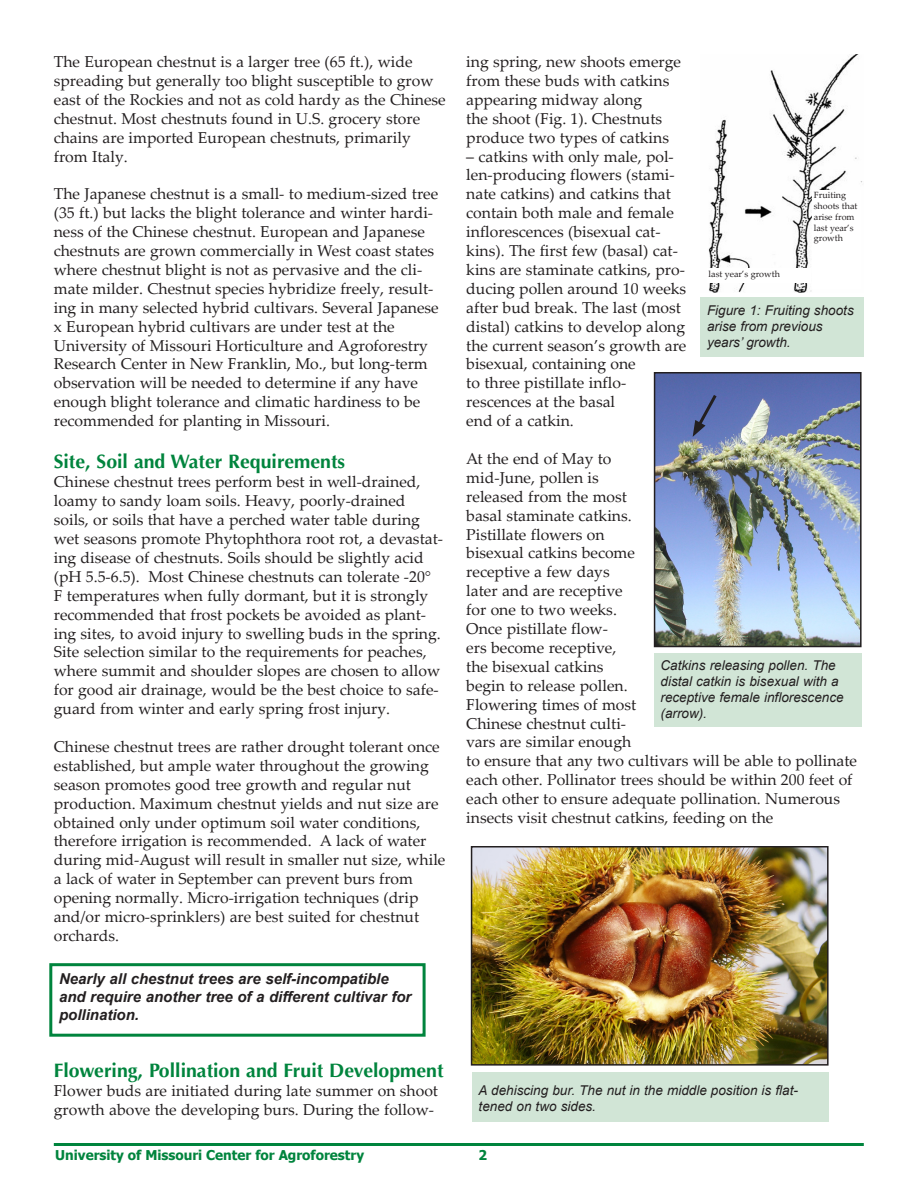
<style>
.page{position:relative;width:918px;height:1188px;background:#fff}
.page>*{position:absolute;margin:0;border:0;box-sizing:border-box;transform-origin:0 0}
.t1{font:700 19.5px "Optima";color:#00843d}
.t2{font:15.75px/18.9px "Palatino Linotype";color:#231f20}
.t3{font:italic 700 15px/18px "Arial";color:#231f20}
.t4{font:italic 13.5px/16.2px "Arial";color:#231f20}
.t5{font:700 13.5px "Tahoma";color:#00843d}
.t6{font:9px/10.8px "Palatino Linotype";color:#231f20}
</style>
<div class="page">
<div style="left:654px;top:653px;width:208px;height:74px;background:#d1e5d6"></div>
<div style="left:700px;top:298px;width:164px;height:59px;background:#d1e5d6"></div>
<img style="left:708px;top:54px;width:154px;height:238px">
<div style="left:707px;top:269px;width:104px;height:14px;background:#fff"></div>
<div style="left:812px;top:190px;width:49px;height:99px;background:#fff"></div>
<img style="left:474px;top:849px;width:352px;height:214px">
<div style="left:471px;top:846px;width:358px;height:220px;border:2px solid #231f20"></div>
<div style="left:472px;top:1072px;width:357px;height:49px;background:#d1e5d6"></div>
<img style="left:657px;top:375px;width:202px;height:269px">
<div style="left:654px;top:372px;width:208px;height:275px;border:2px solid #231f20"></div>
<svg style="left:693px;top:392px;width:26px;height:45px"></svg>
<div style="left:49px;top:963px;width:377px;height:74px;border:3px solid #00843d"></div>
<hr style="left:54px;top:1143px;width:810px;height:3px;background:#00843d">
<p class="t2" style="left:54px;top:52px;width:394px">The European chestnut is a larger tree (65 ft.), wide spreading but generally too blight susceptible to grow east of the Rockies and not as cold hardy as the Chinese chestnut. Most chestnuts found in U.S. grocery store chains are imported European chestnuts, primarily from Italy.</p>
<p class="t2" style="left:54px;top:184px;width:387px">The Japanese chestnut is a small- to medium-sized tree (35 ft.) but lacks the blight tolerance and winter hardi&shy;ness of the Chinese chestnut. European and Japanese chestnuts are grown commercially in West coast states where chestnut blight is not as pervasive and the cli&shy;mate milder. Chestnut species hybridize freely, result&shy;ing in many selected hybrid cultivars. Several Japanese x European hybrid cultivars are under test at the University of Missouri Horticulture and Agroforestry Research Center in New Franklin, Mo., but long-term observation will be needed to determine if any have enough blight tolerance and climatic hardiness to be recommended for planting in Missouri.</p>
<p class="t1" style="left:54px;top:450px;width:293px">Site, Soil and Water Requirements</p>
<p class="t2" style="left:54px;top:472px;width:391px">Chinese chestnut trees perform best in well-drained, loamy to sandy loam soils. Heavy, poorly-drained soils, or soils that have a perched water table during wet seasons promote Phytophthora root rot, a devastat&shy;ing disease of chestnuts. Soils should be slightly acid (pH 5.5-6.5). Most Chinese chestnuts can tolerate -20° F temperatures when fully dormant, but it is strongly recommended that frost pockets be avoided as plant&shy;ing sites, to avoid injury to swelling buds in the spring.<br>Site selection similar to the requirements for peaches, where summit and shoulder slopes are chosen to allow for good air drainage, would be the best choice to safe&shy;guard from winter and early spring frost injury.</p>
<p class="t2" style="left:54px;top:737px;width:393px">Chinese chestnut trees are rather drought tolerant once established, but ample water throughout the growing season promotes good tree growth and regular nut production. Maximum chestnut yields and nut size are obtained only under optimum soil water conditions, therefore irrigation is recommended. A lack of water during mid-August will result in smaller nut size, while a lack of water in September can prevent burs from opening normally. Micro-irrigation techniques (drip and/or micro-sprinklers) are best suited for chestnut orchards.</p>
<p class="t3" style="left:59px;top:970px;width:354px">Nearly all chestnut trees are self-incompatible and require another tree of a different cultivar for pollination.</p>
<p class="t1" style="left:54px;top:1059px;width:391px">Flowering, Pollination and Fruit Development</p>
<p class="t2" style="left:54px;top:1080px;width:386px">Flower buds are initiated during late summer on shoot growth above the developing burs. During the follow-</p>
<p class="t2" style="left:466px;top:52px;width:216px">ing spring, new shoots emerge from these buds with catkins appearing midway along<br>the shoot (Fig. 1). Chestnuts produce two types of catkins</p>
<p class="t2" style="left:466px;top:146px;width:222px">– catkins with only male, pol&shy;len-producing flowers (stami&shy;nate catkins) and catkins that contain both male and female inflorescences (bisexual cat&shy;kins). The first few (basal) cat&shy;kins are staminate catkins, pro&shy;ducing pollen around 10 weeks after bud break. The last (most distal) catkins to develop along the current season’s growth are bisexual, containing one<br>to three pistillate inflo&shy;rescences at the basal<br>end of a catkin.</p>
<p class="t2" style="left:466px;top:449px;width:392px">At the end of May to<br>mid-June, pollen is<br>released from the most<br>basal staminate catkins.<br>Pistillate flowers on<br>bisexual catkins become<br>receptive a few days<br>later and are receptive<br>for one to two weeks.<br>Once pistillate flow-<br>ers become receptive,<br>the bisexual catkins<br>begin to release pollen.<br>Flowering times of most<br>Chinese chestnut culti-<br>vars are similar enough<br>to ensure that any two cultivars will be able to pollinate each other. Pollinator trees should be within 200 feet of each other to ensure adequate pollination. Numerous insects visit chestnut catkins, feeding on the</p>
<p class="t6" style="left:814px;top:189px;width:45px">Fruiting shoots that arise from last year’s growth</p>
<p class="t6" style="left:709px;top:268px;width:73px">last year’s growth</p>
<p class="t4" style="left:707px;top:302px;width:148px">Figure 1: Fruiting shoots arise from previous years’ growth.</p>
<p class="t4" style="left:661px;top:657px;width:185px">Catkins releasing pollen. The distal catkin is bisexual with a receptive female inflorescence (arrow).</p>
<p class="t4" style="left:479px;top:1082px;width:321px">A dehiscing bur. The nut in the middle position is flat&shy;tened on two sides.</p>
<p class="t5" style="left:55px;top:1146px;width:311px">University of Missouri Center for Agroforestry</p>
<p class="t5" style="left:479px;top:1146px;width:10px">2</p>
</div>
